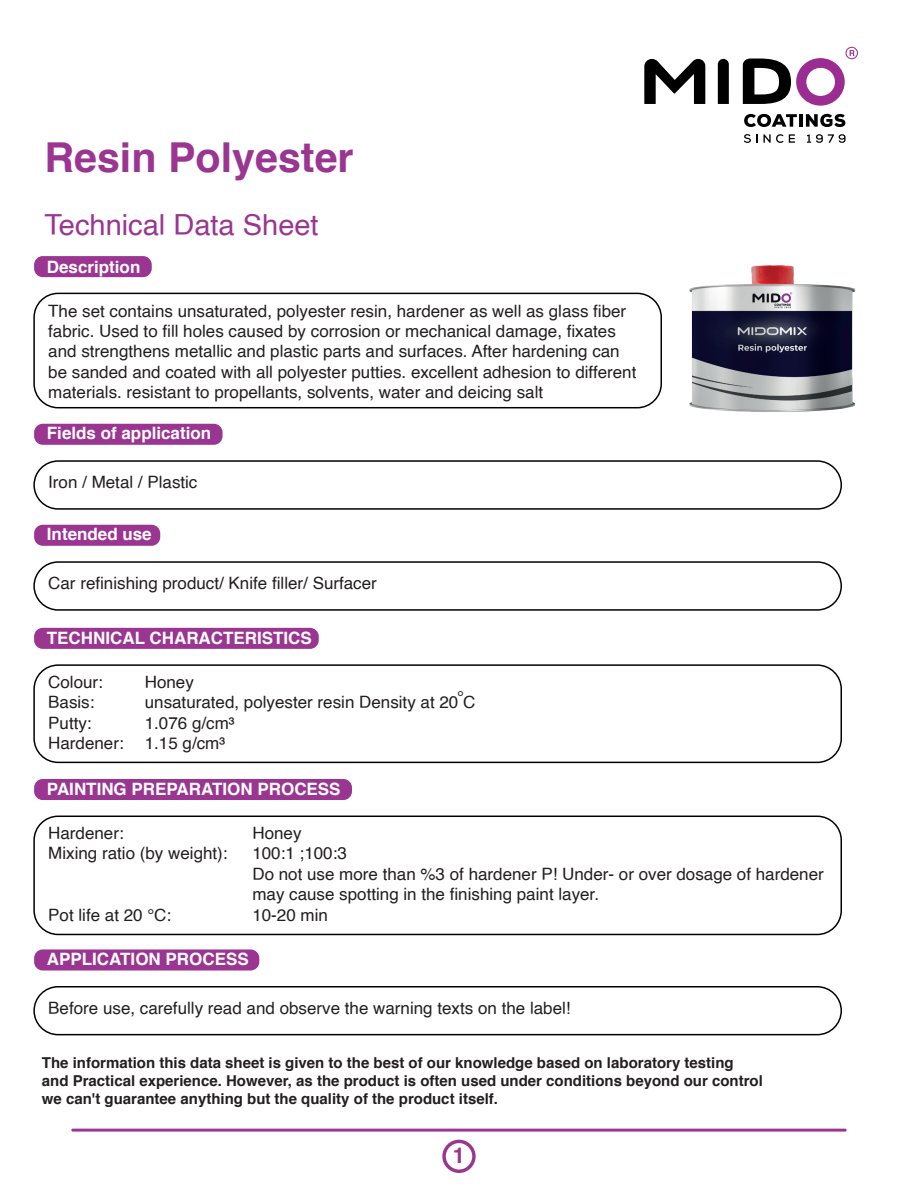
<style>
.page{position:relative;width:918px;height:1188px;background:#fff}
.page>*{position:absolute;margin:0;border:0;box-sizing:border-box;transform-origin:0 0}
.t1{font:700 41.25px "Helvetica";color:#9a3691}
.t2{font:29.1px "Helvetica";color:#9a3691}
.t3{font:700 21.75px "Helvetica";color:#9a3691}
.t4{font:16.95px/20.4px "Helvetica";color:#231f20}
.t5{font:700 16.95px "Helvetica";color:#fff}
.t6{font:700 15px/18px "Helvetica";color:#231f20}
</style>
<div class="page">
<svg style="left:71px;top:1129px;width:776px;height:3px;background:#a7519f"></svg>
<div style="left:33px;top:293px;width:629px;height:115px;border:2px solid #000001;border-radius:24px"></div>
<svg style="left:644px;top:59px;width:61px;height:45px"></svg>
<svg style="left:718px;top:59px;width:11px;height:45px"></svg>
<svg style="left:744px;top:134px;width:51px;height:9px"></svg>
<svg style="left:807px;top:134px;width:39px;height:9px"></svg>
<svg style="left:744px;top:114px;width:53px;height:13px"></svg>
<hr style="left:799px;top:114px;width:4px;height:13px;background:#000001">
<svg style="left:806px;top:114px;width:39px;height:13px"></svg>
<svg style="left:743px;top:47px;width:115px;height:59px"></svg>
<div style="left:34px;top:256px;width:118px;height:21px;background:#9a3691;border-radius:9px"></div>
<div style="left:33px;top:460px;width:809px;height:50px;border:2px solid #000001;border-radius:24px"></div>
<div style="left:34px;top:424px;width:189px;height:21px;background:#9a3691;border-radius:9px"></div>
<div style="left:33px;top:561px;width:809px;height:50px;border:2px solid #000001;border-radius:24px"></div>
<div style="left:34px;top:525px;width:126px;height:21px;background:#9a3691;border-radius:9px"></div>
<div style="left:33px;top:986px;width:809px;height:49px;border:2px solid #000001;border-radius:24px"></div>
<div style="left:34px;top:949px;width:225px;height:22px;background:#9a3691;border-radius:9px"></div>
<div style="left:33px;top:664px;width:809px;height:99px;border:2px solid #000001;border-radius:24px"></div>
<div style="left:34px;top:628px;width:285px;height:21px;background:#9a3691;border-radius:9px"></div>
<div style="left:33px;top:816px;width:809px;height:119px;border:2px solid #000001;border-radius:24px"></div>
<div style="left:34px;top:779px;width:318px;height:21px;background:#9a3691;border-radius:9px"></div>
<svg style="left:442px;top:1139px;width:34px;height:34px"></svg>
<img style="left:689px;top:265px;width:167px;height:147px">
<h1 class="t1" style="left:44px;top:124px;width:311px">Resin Polyester</h1>
<h2 class="t2" style="left:44px;top:203px;width:276px">Technical Data Sheet</h2>
<p class="t5" style="left:47px;top:253px;width:95px">Description</p>
<p class="t4" style="left:48px;top:301px;width:590px">The set contains unsaturated, polyester resin, hardener as well as glass fiber fabric. Used to fill holes caused by corrosion or mechanical damage, fixates and strengthens metallic and plastic parts and surfaces. After hardening can be sanded and coated with all polyester putties. excellent adhesion to different materials. resistant to propellants, solvents, water and deicing salt</p>
<p class="t5" style="left:47px;top:420px;width:166px">Fields of application</p>
<p class="t4" style="left:48px;top:473px;width:151px">Iron / Metal / Plastic</p>
<p class="t5" style="left:47px;top:521px;width:106px">Intended use</p>
<p class="t4" style="left:48px;top:574px;width:330px">Car refinishing product/ Knife filler/ Surfacer</p>
<p class="t5" style="left:47px;top:624px;width:266px">TECHNICAL CHARACTERISTICS</p>
<p class="t4" style="left:48px;top:672px;width:77px">Colour:<br>Basis:<br>Putty:<br>Hardener:</p>
<p class="t4" style="left:145px;top:672px;width:332px">Honey<br>unsaturated, polyester resin Density at 20 C<br>1.076 g/cm³<br>1.15 g/cm³</p>
<p class="t5" style="left:47px;top:775px;width:295px">PAINTING PREPARATION PROCESS</p>
<p class="t4" style="left:48px;top:823px;width:181px">Hardener:<br>Mixing ratio (by weight):</p>
<p class="t4" style="left:457px;top:688px;width:8px">°</p>
<p class="t4" style="left:252px;top:823px;width:573px">Honey<br>100:1 ;100:3<br>Do not use more than %3 of hardener P! Under- or over dosage of hardener may cause spotting in the finishing paint layer.<br>10-20 min</p>
<p class="t4" style="left:48px;top:905px;width:124px">Pot life at 20 °C:</p>
<p class="t5" style="left:47px;top:946px;width:203px">APPLICATION PROCESS</p>
<p class="t4" style="left:48px;top:998px;width:524px">Before use, carefully read and observe the warning texts on the label!</p>
<p class="t6" style="left:42px;top:1054px;width:723px">The information this data sheet is given to the best of our knowledge based on laboratory testing and Practical experience. However, as the product is often used under conditions beyond our control we can't guarantee anything but the quality of the product itself.</p>
<p class="t3" style="left:453px;top:1138px;width:14px">1</p>
</div>
